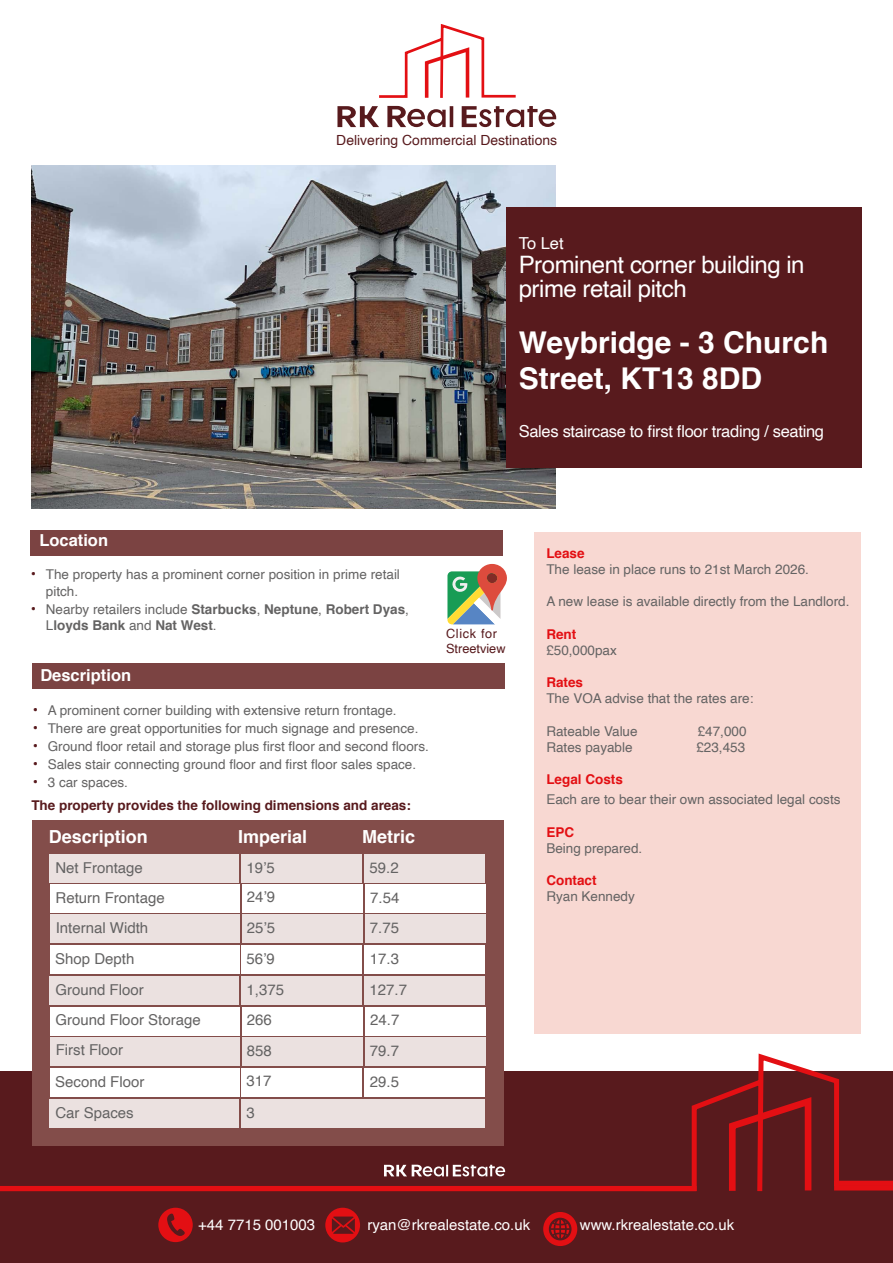
<style>
.page{position:relative;width:893px;height:1263px;background:#fff}
.page>*{position:absolute;margin:0;border:0;box-sizing:border-box;transform-origin:0 0}
.t1{font:700 30px/36px "Helvetica";color:#fff}
.t2{font:24px/24px "Helvetica";letter-spacing:-.02em;color:#fff}
.t3{font:700 18px "Helvetica";color:#fff}
.t4{font:16.5px "Helvetica";letter-spacing:-.02em;color:#fff}
.t5{font:700 16.5px "Helvetica";color:#fff}
.t6{font:15px/31px "Helvetica";color:#646363}
.t7{font:15px "Helvetica";color:#fff}
.t8{font:13.95px "Helvetica";color:#581a1d}
.t9{font:13.5px/16.2px "Helvetica";color:#646363}
.t10{font:700 13.5px/16.2px "Helvetica";color:#646363}
.t11{font:700 13.5px "Helvetica";color:#581a1d}
.t12{font:700 13.5px "Helvetica";color:#e30f13}
.t13{font:12.75px/14.2px "Helvetica";color:#581a1d}
.s1{font-size:15px;color:#581a1d}
.s2{font-weight:400;font-size:15px;color:#581a1d}
.s3{font-weight:400}
</style>
<div class="page">
<img style="left:32px;top:166px;width:523px;height:342px">
<div style="left:31px;top:530px;width:472px;height:25px;background:#7b4342"></div>
<div style="left:0;top:1072px;width:893px;height:191px;background:#581a1d"></div>
<div style="left:534px;top:531px;width:327px;height:502px;background:#f8d8d2"></div>
<svg style="left:325px;top:1208px;width:35px;height:34px"></svg>
<svg style="left:158px;top:1208px;width:35px;height:34px"></svg>
<svg style="left:543px;top:1212px;width:34px;height:34px"></svg>
<svg style="left:644px;top:1053px;width:249px;height:139px"></svg>
<div style="left:0;top:1186px;width:696px;height:5px;background:#e30f13"></div>
<svg style="left:384px;top:1165px;width:121px;height:11px"></svg>
<svg style="left:337px;top:24px;width:219px;height:103px"></svg>
<div style="left:506px;top:208px;width:355px;height:260px;background:#581a1d"></div>
<div style="left:32px;top:821px;width:471px;height:325px;background:#834d4a"></div>
<div style="left:32px;top:663px;width:472px;height:26px;background:#7b4342"></div>
<svg style="left:447px;top:564px;width:60px;height:60px"></svg>
<div style="left:50px;top:945px;width:189px;height:29px;background:#fff"></div>
<div style="left:241px;top:945px;width:121px;height:29px;background:#fff"></div>
<div style="left:364px;top:945px;width:121px;height:29px;background:#fff"></div>
<div style="left:50px;top:976px;width:189px;height:29px;background:#ebe1e0"></div>
<div style="left:241px;top:976px;width:121px;height:29px;background:#ebe1e0"></div>
<div style="left:364px;top:976px;width:121px;height:29px;background:#ebe1e0"></div>
<div style="left:50px;top:914px;width:189px;height:29px;background:#ebe1e0"></div>
<div style="left:242px;top:914px;width:120px;height:29px;background:#ebe1e0"></div>
<div style="left:365px;top:914px;width:121px;height:29px;background:#ebe1e0"></div>
<div style="left:50px;top:884px;width:190px;height:29px;background:#fff"></div>
<div style="left:242px;top:884px;width:120px;height:29px;background:#fff"></div>
<div style="left:365px;top:884px;width:121px;height:29px;background:#fff"></div>
<div style="left:50px;top:854px;width:189px;height:29px;background:#ebe1e0"></div>
<div style="left:241px;top:854px;width:121px;height:29px;background:#ebe1e0"></div>
<div style="left:364px;top:854px;width:121px;height:29px;background:#ebe1e0"></div>
<div style="left:50px;top:1068px;width:189px;height:29px;background:#fff"></div>
<div style="left:241px;top:1068px;width:121px;height:29px;background:#fff"></div>
<div style="left:364px;top:1068px;width:121px;height:29px;background:#fff"></div>
<div style="left:50px;top:1099px;width:189px;height:29px;background:#ebe1e0"></div>
<div style="left:241px;top:1099px;width:132px;height:29px;background:#ebe1e0"></div>
<div style="left:364px;top:1099px;width:121px;height:29px;background:#ebe1e0"></div>
<div style="left:50px;top:1037px;width:189px;height:29px;background:#ebe1e0"></div>
<div style="left:242px;top:1037px;width:120px;height:29px;background:#ebe1e0"></div>
<div style="left:365px;top:1037px;width:121px;height:29px;background:#ebe1e0"></div>
<div style="left:50px;top:1007px;width:190px;height:29px;background:#fff"></div>
<div style="left:242px;top:1007px;width:120px;height:29px;background:#fff"></div>
<div style="left:365px;top:1007px;width:121px;height:29px;background:#fff"></div>
<p class="t8" style="left:336px;top:130px;width:222px">Delivering Commercial Destinations</p>
<p class="t4" style="left:519px;top:230px;width:46px">To Let</p>
<h2 class="t2" style="left:519px;top:253px;width:287px">Prominent corner building in prime retail pitch</h2>
<h1 class="t1" style="left:519px;top:325px;width:311px">Weybridge - 3 Church<br>Street, KT13 8DD</h1>
<p class="t4" style="left:519px;top:418px;width:307px">Sales staircase to first floor trading / seating</p>
<p class="t5" style="left:39px;top:527px;width:70px">Location</p>
<p class="t9" style="left:46px;top:567px;width:356px;text-indent:-15px"><span class="s1">•</span> The property has a prominent corner position in prime retail pitch.</p>
<p class="t10" style="left:46px;top:601px;width:365px;text-indent:-15px"><span class="s2">•</span> <span class="s3">Nearby retailers include</span> Starbucks<span class="s3">,</span> Neptune<span class="s3">,</span> Robert Dyas<span class="s3">,<br>L</span>loyds Bank <span class="s3">and</span> Nat West<span class="s3">.</span></p>
<p class="t5" style="left:40px;top:662px;width:92px">Description</p>
<p class="t9" style="left:33px;top:703px;width:365px"><span class="s1">•</span> A prominent corner building with extensive return frontage.</p>
<p class="t9" style="left:33px;top:721px;width:387px"><span class="s1">•</span> There are great opportunities for much signage and presence.</p>
<p class="t9" style="left:33px;top:739px;width:398px"><span class="s1">•</span> Ground floor retail and storage plus first floor and second floors.</p>
<p class="t9" style="left:33px;top:757px;width:385px"><span class="s1">•</span> Sales stair connecting ground floor and first floor sales space.</p>
<p class="t9" style="left:33px;top:775px;width:97px"><span class="s1">•</span> 3 car spaces.</p>
<p class="t11" style="left:31px;top:794px;width:381px">The property provides the following dimensions and areas:</p>
<h3 class="t3" style="left:49px;top:822px;width:101px">Description</h3>
<h3 class="t3" style="left:238px;top:822px;width:71px">Imperial</h3>
<h3 class="t3" style="left:362px;top:822px;width:55px">Metric</h3>
<p class="t6" style="left:55px;top:852px;width:89px">Net Frontage</p>
<p class="t6" style="left:247px;top:852px;width:30px">19’5</p>
<p class="t6" style="left:370px;top:853px;width:31px">59.2</p>
<p class="t6" style="left:56px;top:882px;width:111px">Return Frontage</p>
<p class="t6" style="left:247px;top:882px;width:30px">24’9</p>
<p class="t6" style="left:370px;top:882px;width:31px">7.54</p>
<p class="t6" style="left:56px;top:912px;width:94px">Internal Width</p>
<p class="t6" style="left:247px;top:913px;width:30px">25’5</p>
<p class="t6" style="left:370px;top:913px;width:31px">7.75</p>
<p class="t6" style="left:55px;top:943px;width:90px">Shop Depth<br>Ground Floor</p>
<p class="t6" style="left:246px;top:943px;width:30px">56’9</p>
<p class="t6" style="left:370px;top:943px;width:31px">17.3</p>
<p class="t6" style="left:247px;top:975px;width:39px">1,375</p>
<p class="t6" style="left:370px;top:975px;width:39px">127.7</p>
<p class="t6" style="left:56px;top:1005px;width:147px">Ground Floor Storage</p>
<p class="t6" style="left:247px;top:1005px;width:27px">266</p>
<p class="t6" style="left:370px;top:1005px;width:31px">24.7</p>
<p class="t6" style="left:56px;top:1035px;width:69px">First Floor</p>
<p class="t6" style="left:247px;top:1035px;width:27px">858</p>
<p class="t6" style="left:370px;top:1035px;width:31px">79.7</p>
<p class="t6" style="left:55px;top:1066px;width:91px">Second Floor<br>Car Spaces</p>
<p class="t6" style="left:246px;top:1066px;width:27px">317</p>
<p class="t6" style="left:370px;top:1066px;width:31px">29.5</p>
<p class="t6" style="left:247px;top:1098px;width:10px">3</p>
<p class="t13" style="left:446px;top:627px;width:61px">Click for<br>Streetview</p>
<p class="t12" style="left:546px;top:542px;width:40px">Lease</p>
<p class="t9" style="left:546px;top:561px;width:264px">The lease in place runs to 21st March 2026.</p>
<p class="t9" style="left:546px;top:594px;width:305px">A new lease is available directly from the Landlord.</p>
<p class="t12" style="left:546px;top:623px;width:31px">Rent</p>
<p class="t9" style="left:546px;top:642px;width:72px">£50,000pax</p>
<p class="t12" style="left:546px;top:672px;width:38px">Rates</p>
<p class="t9" style="left:546px;top:691px;width:209px">The VOA advise that the rates are:</p>
<p class="t9" style="left:546px;top:723px;width:93px">Rateable Value</p>
<p class="t9" style="left:698px;top:723px;width:50px">£47,000</p>
<p class="t9" style="left:546px;top:740px;width:88px">Rates payable</p>
<p class="t9" style="left:696px;top:740px;width:50px">£23,453</p>
<p class="t12" style="left:546px;top:769px;width:78px">Legal Costs</p>
<p class="t9" style="left:546px;top:792px;width:296px">Each are to bear their own associated legal costs</p>
<p class="t12" style="left:546px;top:821px;width:29px">EPC</p>
<p class="t9" style="left:546px;top:840px;width:98px">Being prepared.</p>
<p class="t12" style="left:546px;top:870px;width:52px">Contact</p>
<p class="t9" style="left:546px;top:889px;width:90px">Ryan Kennedy</p>
<p class="t7" style="left:198px;top:1213px;width:119px">+44 7715 001003</p>
<p class="t7" style="left:367px;top:1213px;width:164px">ryan@rkrealestate.co.uk</p>
<p class="t7" style="left:580px;top:1213px;width:156px">www.rkrealestate.co.uk</p>
</div>
